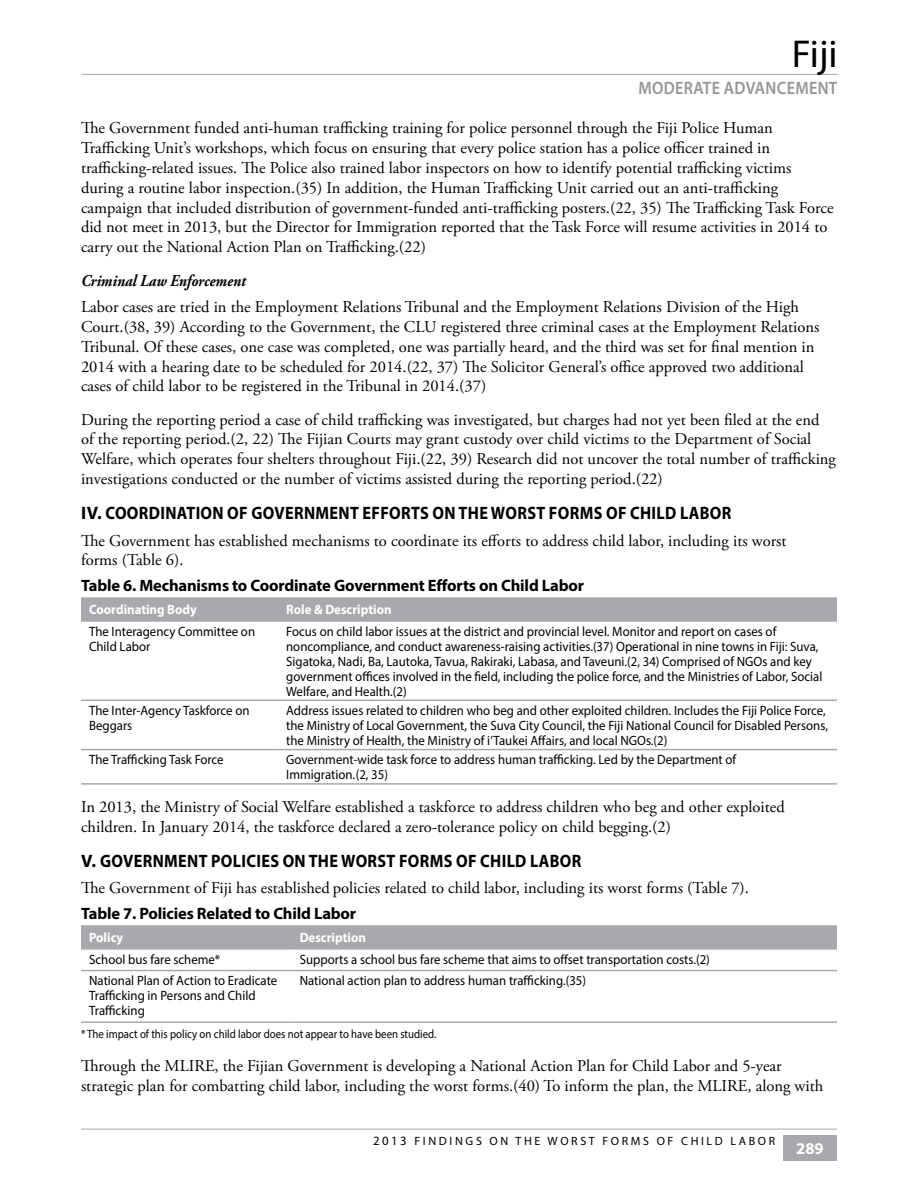
<style>
.page{position:relative;width:918px;height:1188px;background:#fff}
.page>*{position:absolute;margin:0;border:0;box-sizing:border-box;transform-origin:0 0}
.t1{font:39px "Myriad Pro";color:#000}
.H1-MAIN_HEADS{font:700 18px "Myriad Pro";letter-spacing:.02em;color:#000}
.t2{font:600 18px "Myriad Pro";letter-spacing:.02em;color:#939598;scale:.9 1}
.Comment_Text{font:16.5px/19.8px "Adobe Garamond Pro";color:#000}
.TABLE_TITLES{font:700 16.5px "Myriad Pro";letter-spacing:-.01em;color:#000}
.Subtitle{font:16.5px "Adobe Garamond Pro";color:#000}
.H2-SUBHEADS{font:italic 700 16.5px "Adobe Garamond Pro";color:#000;scale:.9 1}
.t3{font:700 16.5px "Myriad Pro";color:#fff}
.TABLE_TEXT{font:13.5px/15px "Myriad Pro";color:#000;scale:.95 1}
.TABLE_TEXT-2{font:700 13.5px "Myriad Pro";color:#fff;scale:.95 1}
.TABLE_SOURCES{font:12px "Myriad Pro";color:#000;scale:.9 1}
.TABLE_SOURCES-2{font:12px "Myriad Pro";letter-spacing:.22em;color:#000}
.s1{font-size:12.75px}
</style>
<div class="page">
<hr style="left:82px;top:74px;width:756px;height:1px;background:#a7a9ac">
<div style="left:783px;top:1136px;width:54px;height:25px;background:#a7a9ac"></div>
<hr style="left:81px;top:1129px;width:756px;height:1px;background:#a7a9ac">
<div style="left:81px;top:597px;width:756px;height:23px;background:#a7a9ac"></div>
<hr style="left:81px;top:620px;width:197px;height:2px;background:#a7a9ac">
<hr style="left:278px;top:620px;width:559px;height:2px;background:#a7a9ac">
<hr style="left:81px;top:700px;width:197px;height:1px;background:#a7a9ac">
<hr style="left:278px;top:700px;width:559px;height:1px;background:#a7a9ac">
<hr style="left:81px;top:749px;width:197px;height:1px;background:#a7a9ac">
<hr style="left:278px;top:749px;width:559px;height:1px;background:#a7a9ac">
<hr style="left:81px;top:783px;width:197px;height:2px;background:#a7a9ac">
<hr style="left:278px;top:783px;width:559px;height:2px;background:#a7a9ac">
<div style="left:81px;top:925px;width:756px;height:23px;background:#a7a9ac"></div>
<hr style="left:81px;top:948px;width:211px;height:2px;background:#a7a9ac">
<hr style="left:292px;top:948px;width:545px;height:2px;background:#a7a9ac">
<hr style="left:81px;top:970px;width:211px;height:1px;background:#a7a9ac">
<hr style="left:292px;top:970px;width:545px;height:1px;background:#a7a9ac">
<hr style="left:81px;top:1021px;width:211px;height:2px;background:#a7a9ac">
<hr style="left:292px;top:1021px;width:545px;height:2px;background:#a7a9ac">
<h1 class="t1" style="left:792px;top:30px;width:47px">Fiji</h1>
<p class="t2" style="left:638px;top:77px;width:223px">MODERATE ADVANCEMENT</p>
<p class="Comment_Text" style="left:81px;top:119px;width:754px">The Government funded anti-human trafficking training for police personnel through the Fiji Police Human Trafficking Unit’s workshops, which focus on ensuring that every police station has a police officer trained in trafficking-related issues. The Police also trained labor inspectors on how to identify potential trafficking victims during a routine labor inspection.(35) In addition, the Human Trafficking Unit carried out an anti-trafficking campaign that included distribution of government-funded anti-trafficking posters.(22, 35) The Trafficking Task Force did not meet in 2013, but the Director for Immigration reported that the Task Force will resume activities in 2014 to carry out the National Action Plan on Trafficking.(22)</p>
<h3 class="H2-SUBHEADS" style="left:81px;top:271px;width:185px">Criminal Law Enforcement</h3>
<p class="Comment_Text" style="left:81px;top:298px;width:740px">Labor cases are tried in the Employment Relations Tribunal and the Employment Relations Division of the High Court.(38, 39) According to the Government, the CLU registered three criminal cases at the Employment Relations Tribunal. Of these cases, one case was completed, one was partially heard, and the third was set for final mention in 2014 with a hearing date to be scheduled for 2014.(22, 37) The Solicitor General’s office approved two additional cases of child labor to be registered in the Tribunal in 2014.(37)</p>
<p class="Comment_Text" style="left:81px;top:410px;width:756px">During the reporting period a case of child trafficking was investigated, but charges had not yet been filed at the end of the reporting period.(2, 22) The Fijian Courts may grant custody over child victims to the Department of Social Welfare, which operates four shelters throughout Fiji.(22, 39) Research did not uncover the total number of trafficking investigations conducted or the number of victims assisted during the reporting period.(22)</p>
<h2 class="H1-MAIN_HEADS" style="left:81px;top:501px;width:652px">IV. COORDINATION OF GOVERNMENT EFFORTS ON THE WORST FORMS OF CHILD LABOR</h2>
<p class="Comment_Text" style="left:81px;top:531px;width:707px">The Government has established mechanisms to coordinate its efforts to address child labor, including its worst forms (Table 6).</p>
<h4 class="TABLE_TITLES" style="left:81px;top:574px;width:505px">Table 6. Mechanisms to Coordinate Government Efforts on Child Labor</h4>
<p class="TABLE_TEXT-2" style="left:89px;top:601px;width:115px">Coordinating Body</p>
<p class="TABLE_TEXT-2" style="left:286px;top:601px;width:112px">Role &amp; Description</p>
<p class="TABLE_TEXT" style="left:89px;top:623px;width:176px">The Interagency Committee on<br>Child Labor</p>
<p class="TABLE_TEXT" style="left:286px;top:623px;width:566px">Focus on child labor issues at the district and provincial level. Monitor and report on cases of noncompliance, and conduct awareness-raising activities.(37) Operational in nine towns in Fiji: Suva, Sigatoka, Nadi, Ba, Lautoka, Tavua, Rakiraki, Labasa, and Taveuni.(2, 34) Comprised of NGOs and key government offices involved in the field, including the police force, and the Ministries of Labor, Social Welfare, and Health.(2)</p>
<p class="TABLE_TEXT" style="left:89px;top:703px;width:170px">The Inter-Agency Taskforce on<br>Beggars</p>
<p class="TABLE_TEXT" style="left:286px;top:703px;width:572px">Address issues related to children who beg and other exploited children. Includes the Fiji Police Force, the Ministry of Local Government, the Suva City Council, the Fiji National Council for Disabled Persons, the Ministry of Health, the Ministry of i’Taukei Affairs, and local NGOs.(2)</p>
<p class="TABLE_TEXT" style="left:89px;top:752px;width:143px">The Trafficking Task Force</p>
<p class="TABLE_TEXT" style="left:286px;top:752px;width:475px">Government-wide task force to address human trafficking. Led by the Department of<br>Immigration.(2, 35)</p>
<p class="Comment_Text" style="left:81px;top:797px;width:705px">In 2013, the Ministry of Social Welfare established a taskforce to address children who beg and other exploited children. In January 2014, the taskforce declared a zero-tolerance policy on child begging.(2)</p>
<h2 class="H1-MAIN_HEADS" style="left:81px;top:849px;width:502px">V. GOVERNMENT POLICIES ON THE WORST FORMS OF CHILD LABOR</h2>
<p class="Subtitle" style="left:81px;top:878px;width:670px">The Government of Fiji has established policies related to child labor, including its worst forms (Table 7).</p>
<h4 class="TABLE_TITLES" style="left:81px;top:902px;width:277px">Table 7. Policies Related to Child Labor</h4>
<p class="TABLE_TEXT-2" style="left:89px;top:929px;width:38px">Policy</p>
<p class="TABLE_TEXT-2" style="left:300px;top:929px;width:71px">Description</p>
<p class="TABLE_TEXT" style="left:89px;top:951px;width:140px">School bus fare scheme*</p>
<p class="TABLE_TEXT" style="left:300px;top:951px;width:433px">Supports a school bus fare scheme that aims to offset transportation costs.(2)</p>
<p class="TABLE_TEXT" style="left:89px;top:973px;width:200px">National Plan of Action to Eradicate<br>Trafficking in Persons and Child<br>Trafficking</p>
<p class="TABLE_TEXT" style="left:300px;top:973px;width:303px">National action plan to address human trafficking.(35)</p>
<p class="TABLE_SOURCES" style="left:81px;top:1027px;width:396px">* The impact of this policy on child labor does not appear to have been studied.</p>
<p class="Comment_Text" style="left:81px;top:1057px;width:744px">Through the MLIRE, the Fijian Government is developing a National Action Plan for Child Labor and 5-year strategic plan for combatting child labor, including the worst forms.(40) To inform the plan, the MLIRE, along with</p>
<p class="TABLE_SOURCES-2" style="left:373px;top:1134px;width:404px"><span class="s1">2013</span> FINDINGS ON THE WORST FORMS OF CHILD LABOR</p>
<p class="t3" style="left:796px;top:1138px;width:29px">289</p>
</div>
